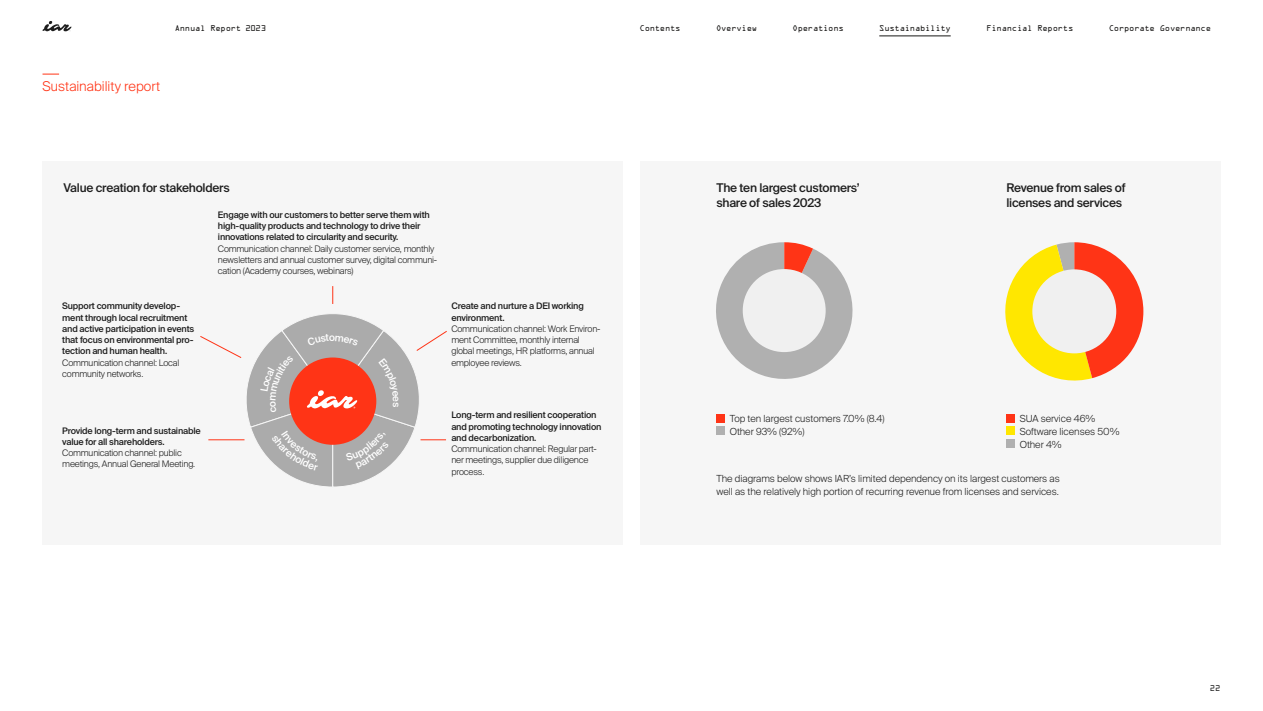
<style>
.page{position:relative;width:1263px;height:711px;background:#fff}
.page>*{position:absolute;margin:0;border:0;box-sizing:border-box;transform-origin:0 0}
.t1{font:300 13.5px "Suisse Intl";letter-spacing:.005em;color:#ff3416}
.t2{font:500 12px/15px "Suisse Intl";letter-spacing:-.02em;color:#1e1e1e}
.t3{font:300 9.75px/12.8px "Suisse Intl";letter-spacing:-.005em;color:#1e1e1e}
.t4{font:500 9px/11.2px "Suisse Intl";letter-spacing:-.02em;color:#1e1e1e}
.t5{font:300 9px/11.2px "Suisse Intl";letter-spacing:-.02em;color:#1e1e1e}
.t6{font:7.5px "OCRA Std";letter-spacing:-.04em;color:#181716}
.t7{font:7.5px "OCRA Std";color:#1e1e1e}
</style>
<div class="page">
<div style="left:640px;top:162px;width:580px;height:382px;background:#f6f6f6"></div>
<svg style="left:716px;top:242px;width:137px;height:137px"></svg>
<div style="left:743px;top:269px;width:83px;height:83px;background:#f0f0f0;border-radius:50%"></div>
<div style="left:716px;top:413px;width:9px;height:9px;background:#ff3416"></div>
<div style="left:716px;top:426px;width:9px;height:9px;background:#b0b0b0"></div>
<svg style="left:1005px;top:242px;width:138px;height:139px"></svg>
<div style="left:1032px;top:269px;width:84px;height:84px;background:#f0f0f0;border-radius:50%"></div>
<div style="left:1006px;top:413px;width:9px;height:9px;background:#ff3416"></div>
<div style="left:1006px;top:426px;width:9px;height:9px;background:#ffe700"></div>
<div style="left:1006px;top:439px;width:9px;height:8px;background:#b0b0b0"></div>
<div style="left:43px;top:162px;width:580px;height:382px;background:#f6f6f6"></div>
<svg style="left:43px;top:21px;width:28px;height:11px"></svg>
<hr style="left:879px;top:35px;width:72px;height:1px;background:#181716">
<svg style="left:43px;top:74px;width:16px;height:1px"></svg>
<svg style="left:200px;top:286px;width:247px;height:201px"></svg>
<p class="t6" style="left:175px;top:25px;width:93px">Annual Report 2023</p>
<p class="t6" style="left:639px;top:25px;width:43px">Contents</p>
<p class="t6" style="left:716px;top:25px;width:43px">Overview</p>
<p class="t6" style="left:792px;top:25px;width:53px">Operations</p>
<p class="t6" style="left:879px;top:25px;width:73px">Sustainability</p>
<p class="t6" style="left:986px;top:25px;width:88px">Financial Reports</p>
<p class="t6" style="left:1109px;top:25px;width:104px">Corporate Governance</p>
<h1 class="t1" style="left:43px;top:79px;width:119px">Sustainability report</h1>
<h2 class="t2" style="left:64px;top:180px;width:168px">Value creation for stakeholders</h2>
<h2 class="t2" style="left:716px;top:180px;width:145px">The ten largest customers’ share of sales 2023</h2>
<h2 class="t2" style="left:1006px;top:180px;width:121px">Revenue from sales of licenses and services</h2>
<p class="t4" style="left:62px;top:300px;width:134px">Support community develop&shy;ment through local recruitment and active participation in events that focus on environmental pro&shy;tection and human health.</p>
<p class="t5" style="left:62px;top:356px;width:119px">Communication channel: Local community networks.</p>
<p class="t4" style="left:62px;top:424px;width:140px">Provide long-term and sustainable value for all shareholders.</p>
<p class="t5" style="left:62px;top:447px;width:134px">Communication channel: public meetings, Annual General Meeting.</p>
<p class="t4" style="left:218px;top:209px;width:213px">Engage with our customers to better serve them with high-quality products and technology to drive their innovations related to circularity and security.</p>
<p class="t5" style="left:218px;top:243px;width:221px">Communication channel: Daily customer service, monthly newsletters and annual customer survey, digital communi&shy;cation (Academy courses, webinars)</p>
<p class="t4" style="left:451px;top:300px;width:134px">Create and nurture a DEI working environment.</p>
<p class="t5" style="left:451px;top:323px;width:151px">Communication channel: Work Environ&shy;ment Committee, monthly internal global meetings, HR platforms, annual employee reviews.</p>
<p class="t4" style="left:451px;top:409px;width:152px">Long-term and resilient cooperation and promoting technology innovation and decarbonization.</p>
<p class="t5" style="left:451px;top:443px;width:147px">Communication channel: Regular part&shy;ner meetings, supplier due diligence process.</p>
<p class="t3" style="left:730px;top:412px;width:156px">Top ten largest customers 7.0% (8.4)<br>Other 93% (92%)</p>
<p class="t3" style="left:1020px;top:412px;width:101px">SUA service 46%<br>Software licenses 50%<br>Other 4%</p>
<p class="t3" style="left:716px;top:472px;width:345px">The diagrams below shows IAR’s limited dependency on its largest customers as well as the relatively high portion of recurring revenue from licenses and services.</p>
<p class="t7" style="left:1210px;top:684px;width:12px">22</p>
</div>
